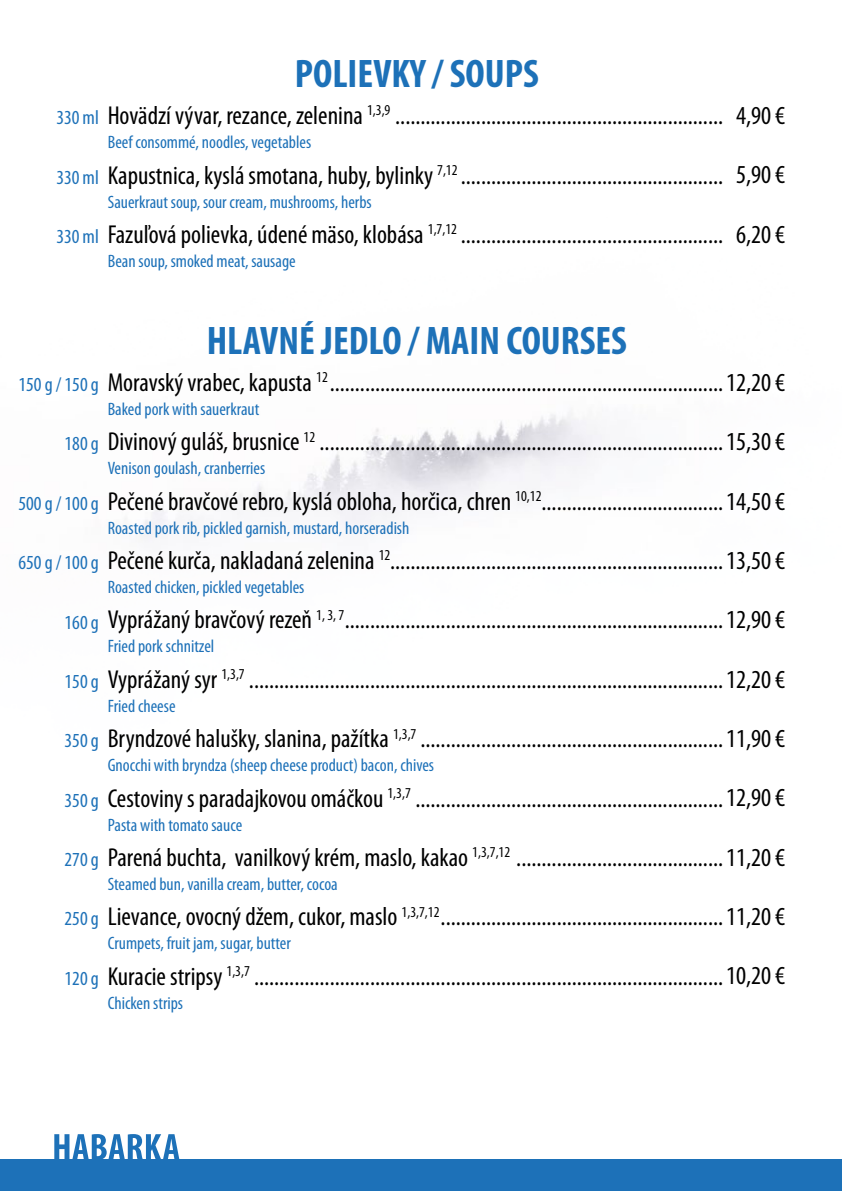
<style>
.page{position:relative;width:842px;height:1191px;background:#fff}
.page>*{position:absolute;margin:0;border:0;box-sizing:border-box;transform-origin:0 0}
.t1{font:700 condensed 40px "Myriad Pro";color:#1d71b8}
.t2{font:condensed 26px "Myriad Pro";color:#000}
.t3{font:condensed 20px "Myriad Pro";color:#1d71b8}
.t4{font:condensed 18px "Myriad Pro";color:#1d71b8}
</style>
<div class="page">
<img style="left:141px;top:413px;width:461px;height:127px">
<div style="left:0;top:1159px;width:842px;height:32px;background:#1d71b8"></div>
<svg style="left:54px;top:1134px;width:125px;height:25px"></svg>
<p class="t3" style="left:56px;top:107px;width:44px">330 ml</p>
<p class="t3" style="left:56px;top:166px;width:44px">330 ml</p>
<p class="t3" style="left:56px;top:225px;width:44px">330 ml</p>
<h1 class="t1" style="left:295px;top:51px;width:245px">POLIEVKY / SOUPS</h1>
<p class="t2" style="left:108px;top:101px;width:617px">Hovädzí vývar, rezance, zelenina <sup>1,3,9</sup> .................................................................</p>
<p class="t4" style="left:108px;top:132px;width:205px">Beef consommé, noodles, vegetables</p>
<p class="t2" style="left:108px;top:161px;width:617px">Kapustnica, kyslá smotana, huby, bylinky <sup>7,12</sup> ....................................................</p>
<p class="t4" style="left:108px;top:192px;width:265px">Sauerkraut soup, sour cream, mushrooms, herbs</p>
<p class="t2" style="left:108px;top:220px;width:617px">Fazuľová polievka, údené mäso, klobása <sup>1,7,12</sup> ....................................................</p>
<p class="t4" style="left:108px;top:251px;width:190px">Bean soup, smoked meat, sausage</p>
<p class="t2" style="left:736px;top:101px;width:51px">4,90 €</p>
<p class="t2" style="left:736px;top:161px;width:51px">5,90 €</p>
<p class="t2" style="left:736px;top:220px;width:51px">6,20 €</p>
<p class="t3" style="left:18px;top:373px;width:82px">150 g / 150 g</p>
<p class="t3" style="left:65px;top:433px;width:36px">180 g</p>
<p class="t3" style="left:18px;top:492px;width:82px">500 g / 100 g</p>
<p class="t3" style="left:18px;top:552px;width:82px">650 g / 100 g</p>
<p class="t3" style="left:65px;top:611px;width:36px">160 g</p>
<p class="t3" style="left:65px;top:670px;width:36px">150 g</p>
<p class="t3" style="left:65px;top:730px;width:36px">350 g</p>
<p class="t3" style="left:65px;top:789px;width:36px">350 g</p>
<p class="t3" style="left:65px;top:848px;width:36px">270 g</p>
<p class="t3" style="left:65px;top:908px;width:36px">250 g</p>
<p class="t3" style="left:65px;top:967px;width:36px">120 g</p>
<h1 class="t1" style="left:207px;top:318px;width:422px">HLAVNÉ JEDLO / MAIN COURSES</h1>
<p class="t2" style="left:108px;top:368px;width:679px">Moravský vrabec, kapusta <sup>12</sup>.............................................................................. 12,20 €</p>
<p class="t4" style="left:108px;top:399px;width:153px">Baked pork with sauerkraut</p>
<p class="t2" style="left:108px;top:428px;width:679px">Divinový guláš, brusnice <sup>12</sup> ................................................................................ 15,30 €</p>
<p class="t4" style="left:108px;top:459px;width:159px">Venison goulash, cranberries</p>
<p class="t2" style="left:108px;top:487px;width:679px">Pečené bravčové rebro, kyslá obloha, horčica, chren <sup>10,12</sup>.................................... 14,50 €</p>
<p class="t4" style="left:108px;top:518px;width:303px">Roasted pork rib, pickled garnish, mustard, horseradish</p>
<p class="t2" style="left:108px;top:546px;width:679px">Pečené kurča, nakladaná zelenina <sup>12</sup>.................................................................. 13,50 €</p>
<p class="t4" style="left:108px;top:577px;width:198px">Roasted chicken, pickled vegetables</p>
<p class="t2" style="left:108px;top:606px;width:679px">Vyprážaný bravčový rezeň <sup>1,</sup> <sup>3,</sup> <sup>7</sup>........................................................................... 12,90 €</p>
<p class="t4" style="left:108px;top:637px;width:108px">Fried pork schnitzel</p>
<p class="t2" style="left:108px;top:665px;width:679px">Vyprážaný syr <sup>1,3,7</sup> .............................................................................................. 12,20 €</p>
<p class="t4" style="left:108px;top:696px;width:69px">Fried cheese</p>
<p class="t2" style="left:108px;top:724px;width:679px">Bryndzové halušky, slanina, pažítka <sup>1,3,7</sup> ............................................................ 11,90 €</p>
<p class="t4" style="left:108px;top:755px;width:328px">Gnocchi with bryndza (sheep cheese product) bacon, chives</p>
<p class="t2" style="left:108px;top:784px;width:679px">Cestoviny s paradajkovou omáčkou <sup>1,3,7</sup> ............................................................. 12,90 €</p>
<p class="t4" style="left:108px;top:815px;width:136px">Pasta with tomato sauce</p>
<p class="t2" style="left:108px;top:843px;width:679px">Parená buchta, vanilkový krém, maslo, kakao <sup>1,3,7,12</sup> ......................................... 11,20 €</p>
<p class="t4" style="left:108px;top:874px;width:232px">Steamed bun, vanilla cream, butter, cocoa</p>
<p class="t2" style="left:108px;top:902px;width:679px">Lievance, ovocný džem, cukor, maslo <sup>1,3,7,12</sup>........................................................ 11,20 €</p>
<p class="t4" style="left:108px;top:933px;width:185px">Crumpets, fruit jam, sugar, butter</p>
<p class="t2" style="left:108px;top:962px;width:679px">Kuracie stripsy <sup>1,3,7</sup> ............................................................................................. 10,20 €</p>
<p class="t4" style="left:108px;top:993px;width:77px">Chicken strips</p>
</div>
